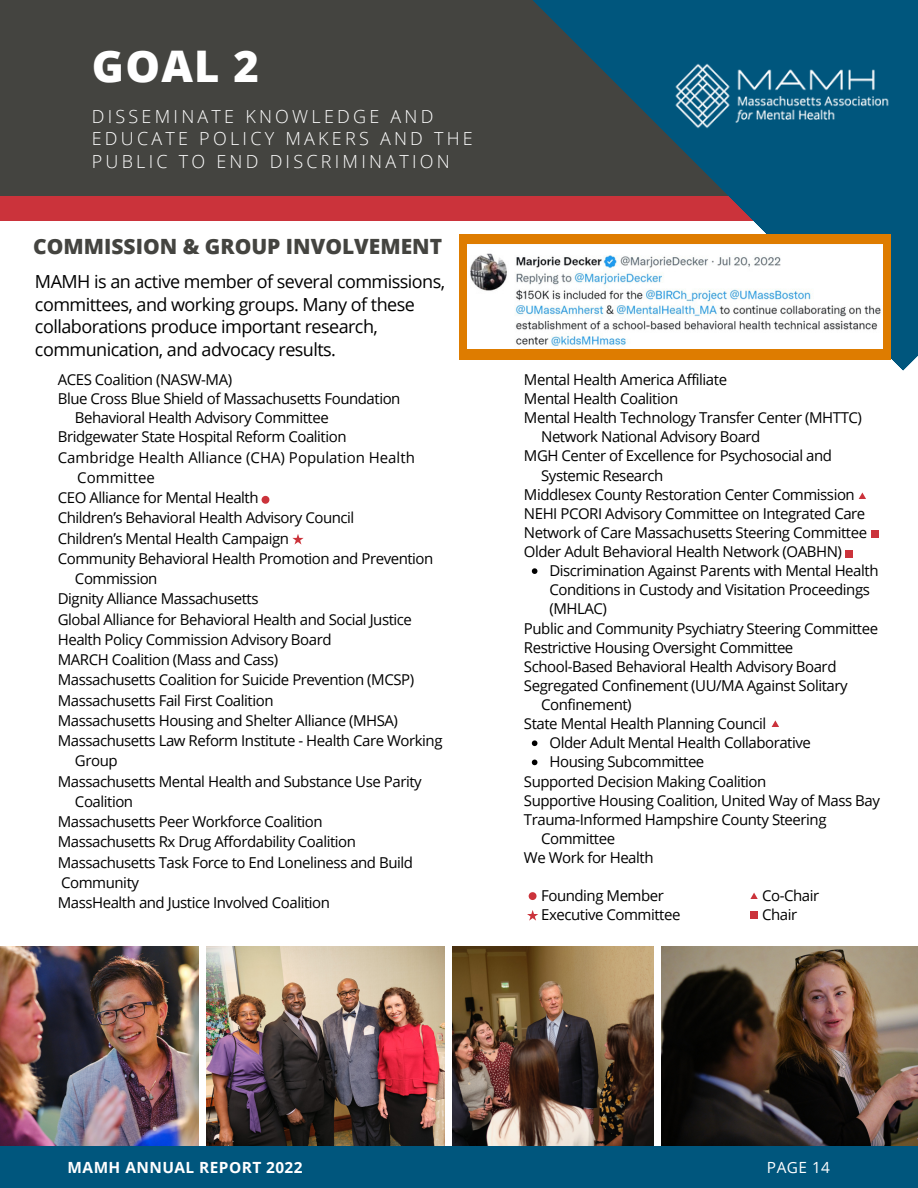
<style>
.page{position:relative;width:918px;height:1188px;background:#fff}
.page>*{position:absolute;margin:0;border:0;box-sizing:border-box;transform-origin:0 0}
.t1{font:800 43.65px "Open Sans";color:#fff}
.t2{font:800 21px "Open Sans";color:#444440}
.t3{font:18px/22.5px "Open Sans";letter-spacing:-.03em;color:#000}
.t4{font:300 18px/22.5px "Open Sans";letter-spacing:.18em;color:#fff}
.t5{font:700 15.45px "Open Sans";letter-spacing:.03em;color:#fff}
.t6{font:15.45px "Open Sans";letter-spacing:.03em;color:#fff}
.t7{font:15px/19.2px "Open Sans";letter-spacing:-.03em;color:#000}
.t8{font:15px "Open Sans";color:#000}
</style>
<div class="page">
<div style="left:0;top:0;width:902px;height:204px;background:#444440"></div>
<div style="left:0;top:196px;width:918px;height:25px;background:#cb333b"></div>
<svg style="left:493px;top:0;width:425px;height:371px;fill:#00567d"></svg>
<img style="left:672px;top:63px;width:219px;height:66px">
<img style="left:662px;top:947px;width:256px;height:199px">
<img style="left:453px;top:947px;width:201px;height:199px">
<img style="left:0;top:947px;width:199px;height:199px">
<img style="left:206px;top:947px;width:239px;height:199px">
<div style="left:0;top:1146px;width:918px;height:42px;background:#00567d"></div>
<div style="left:459px;top:235px;width:431px;height:125px;background:#de7c00"></div>
<svg style="left:262px;top:496px;width:7px;height:8px"></svg>
<svg style="left:292px;top:534px;width:12px;height:11px"></svg>
<svg style="left:750px;top:893px;width:8px;height:6px"></svg>
<div style="left:750px;top:912px;width:8px;height:7px;background:#cb333b"></div>
<svg style="left:532px;top:568px;width:5px;height:6px"></svg>
<svg style="left:532px;top:740px;width:5px;height:6px"></svg>
<svg style="left:532px;top:760px;width:5px;height:5px"></svg>
<div style="left:845px;top:550px;width:7px;height:8px;background:#cb333b"></div>
<div style="left:871px;top:530px;width:7px;height:7px;background:#cb333b"></div>
<svg style="left:859px;top:492px;width:7px;height:7px"></svg>
<svg style="left:527px;top:910px;width:11px;height:11px"></svg>
<svg style="left:529px;top:892px;width:8px;height:8px"></svg>
<svg style="left:772px;top:720px;width:7px;height:7px"></svg>
<img style="left:468px;top:244px;width:415px;height:105px">
<h1 class="t1" style="left:92px;top:35px;width:169px">GOAL 2</h1>
<p class="t4" style="left:92px;top:104px;width:383px">DISSEMINATE KNOWLEDGE AND<br>EDUCATE POLICY MAKERS AND THE<br>PUBLIC TO END DISCRIMINATION</p>
<h2 class="t2" style="left:33px;top:232px;width:410px">COMMISSION &amp; GROUP INVOLVEMENT</h2>
<p class="t3" style="left:35px;top:270px;width:412px">MAMH is an active member of several commissions, committees, and working groups. Many of these collaborations produce important research, communication, and advocacy results.</p>
<p class="t7" style="left:58px;top:370px;width:176px">ACES Coalition (NASW-MA)</p>
<p class="t7" style="left:58px;top:389px;width:344px">Blue Cross Blue Shield of Massachusetts Foundation</p>
<p class="t7" style="left:75px;top:408px;width:255px">Behavioral Health Advisory Committee</p>
<p class="t7" style="left:58px;top:427px;width:290px">Bridgewater State Hospital Reform Coalition</p>
<p class="t8" style="left:58px;top:447px;width:359px">Cambridge Health Alliance (CHA) Population Health</p>
<p class="t8" style="left:77px;top:467px;width:79px">Committee</p>
<p class="t7" style="left:58px;top:488px;width:202px">CEO Alliance for Mental Health</p>
<p class="t7" style="left:58px;top:508px;width:298px">Children’s Behavioral Health Advisory Council</p>
<p class="t7" style="left:58px;top:528px;width:233px">Children’s Mental Health Campaign</p>
<p class="t7" style="left:58px;top:548px;width:377px">Community Behavioral Health Promotion and Prevention</p>
<p class="t7" style="left:75px;top:569px;width:84px">Commission</p>
<p class="t7" style="left:58px;top:589px;width:202px">Dignity Alliance Massachusetts</p>
<p class="t7" style="left:58px;top:609px;width:356px">Global Alliance for Behavioral Health and Social Justice</p>
<p class="t7" style="left:58px;top:629px;width:275px">Health Policy Commission Advisory Board</p>
<p class="t7" style="left:58px;top:650px;width:222px">MARCH Coalition (Mass and Cass)</p>
<p class="t7" style="left:58px;top:670px;width:358px">Massachusetts Coalition for Suicide Prevention (MCSP)</p>
<p class="t7" style="left:58px;top:690px;width:217px">Massachusetts Fail First Coalition</p>
<p class="t7" style="left:58px;top:710px;width:342px">Massachusetts Housing and Shelter Alliance (MHSA)</p>
<p class="t7" style="left:58px;top:731px;width:386px">Massachusetts Law Reform Institute - Health Care Working</p>
<p class="t7" style="left:75px;top:751px;width:44px">Group</p>
<p class="t7" style="left:58px;top:771px;width:365px">Massachusetts Mental Health and Substance Use Parity</p>
<p class="t7" style="left:75px;top:791px;width:60px">Coalition</p>
<p class="t7" style="left:58px;top:812px;width:266px">Massachusetts Peer Workforce Coalition</p>
<p class="t7" style="left:58px;top:832px;width:300px">Massachusetts Rx Drug Affordability Coalition</p>
<p class="t7" style="left:58px;top:852px;width:357px">Massachusetts Task Force to End Loneliness and Build</p>
<p class="t7" style="left:61px;top:872px;width:79px">Community</p>
<p class="t7" style="left:58px;top:893px;width:274px">MassHealth and Justice Involved Coalition</p>
<p class="t7" style="left:762px;top:886px;width:59px">Co-Chair<br>Chair</p>
<p class="t7" style="left:524px;top:370px;width:205px">Mental Health America Affiliate</p>
<p class="t7" style="left:524px;top:389px;width:156px">Mental Health Coalition</p>
<p class="t7" style="left:524px;top:408px;width:340px">Mental Health Technology Transfer Center (MHTTC)</p>
<p class="t7" style="left:541px;top:427px;width:221px">Network National Advisory Board</p>
<p class="t7" style="left:524px;top:446px;width:310px">MGH Center of Excellence for Psychosocial and</p>
<p class="t7" style="left:541px;top:465px;width:124px">Systemic Research</p>
<p class="t7" style="left:524px;top:484px;width:332px">Middlesex County Restoration Center Commission</p>
<p class="t7" style="left:524px;top:503px;width:343px">NEHI PCORI Advisory Committee on Integrated Care</p>
<p class="t7" style="left:524px;top:523px;width:345px">Network of Care Massachusetts Steering Committee</p>
<p class="t7" style="left:524px;top:542px;width:320px">Older Adult Behavioral Health Network (OABHN)</p>
<p class="t7" style="left:549px;top:561px;width:331px">Discrimination Against Parents with Mental Health<br>Conditions in Custody and Visitation Proceedings (MHLAC)</p>
<p class="t7" style="left:524px;top:618px;width:356px">Public and Community Psychiatry Steering Committee</p>
<p class="t7" style="left:524px;top:637px;width:271px">Restrictive Housing Oversight Committee</p>
<p class="t7" style="left:524px;top:656px;width:314px">School-Based Behavioral Health Advisory Board</p>
<p class="t7" style="left:524px;top:676px;width:325px">Segregated Confinement (UU/MA Against Solitary</p>
<p class="t7" style="left:541px;top:695px;width:92px">Confinement)</p>
<p class="t7" style="left:524px;top:714px;width:244px">State Mental Health Planning Council</p>
<p class="t7" style="left:549px;top:733px;width:263px">Older Adult Mental Health Collaborative<br>Housing Subcommittee</p>
<p class="t7" style="left:524px;top:771px;width:244px">Supported Decision Making Coalition</p>
<p class="t7" style="left:524px;top:790px;width:357px">Supportive Housing Coalition, United Way of Mass Bay</p>
<p class="t7" style="left:524px;top:809px;width:304px">Trauma-Informed Hampshire County Steering</p>
<p class="t7" style="left:541px;top:829px;width:76px">Committee</p>
<p class="t7" style="left:524px;top:848px;width:131px">We Work for Health</p>
<p class="t7" style="left:541px;top:886px;width:141px">Founding Member<br>Executive Committee</p>
<p class="t5" style="left:68px;top:1156px;width:237px">MAMH ANNUAL REPORT 2022</p>
<p class="t6" style="left:767px;top:1156px;width:65px">PAGE 14</p>
</div>
